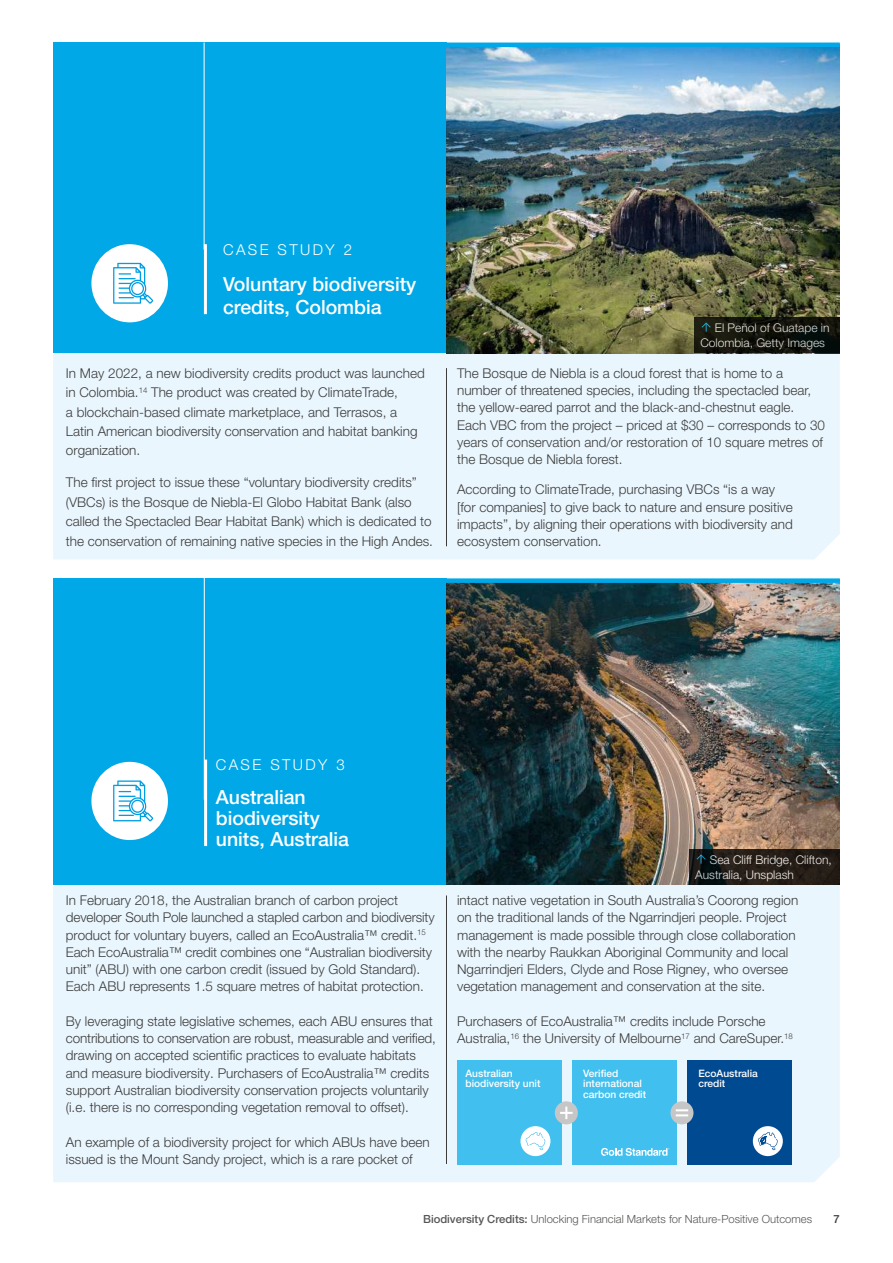
<style>
.page{position:relative;width:893px;height:1263px;background:#fff}
.page>*{position:absolute;margin:0;border:0;box-sizing:border-box;transform-origin:0 0}
.t1{font:500 19.5px/21px "Helvetica Neue LT Pro";color:#fff}
.t2{font:300 15px "Helvetica Neue LT Pro";letter-spacing:.16em;color:#fff}
.t3{font:300 13.5px/17.2px "Helvetica Neue LT Pro";color:#3c3c3b}
.t4{font:300 12px/15px "Helvetica Neue LT Pro";color:#fff}
.t5{font:300 11.25px "Helvetica Neue LT Pro";color:#575756}
.t6{font:500 11.25px "Helvetica Neue LT Pro";color:#3c3c3b}
.t7{font:500 10.2px/10.1px "Helvetica Neue LT Pro";color:#fff}
.s1{font-weight:500}
</style>
<div class="page">
<div style="left:53px;top:353px;width:787px;height:206px;background:#eaf6fe"></div>
<hr style="left:446px;top:368px;width:1px;height:178px;background:#3c3c3b">
<div style="left:53px;top:885px;width:787px;height:297px;background:#eaf6fe"></div>
<hr style="left:446px;top:895px;width:1px;height:269px;background:#3c3c3b">
<div style="left:53px;top:43px;width:393px;height:310px;background:#00a8e7"></div>
<div style="left:53px;top:578px;width:393px;height:307px;background:#00a8e7"></div>
<img style="left:446px;top:47px;width:394px;height:306px">
<img style="left:446px;top:583px;width:394px;height:302px">
<hr style="left:53px;top:43px;width:787px;height:4px;background:#00a8e7">
<div style="left:53px;top:578px;width:787px;height:5px;background:#00a8e7"></div>
<hr style="left:204px;top:43px;width:1px;height:207px;background:#fff">
<hr style="left:204px;top:244px;width:3px;height:70px;background:#fff">
<div style="left:91px;top:244px;width:77px;height:78px;background:#fff;border-radius:50%"></div>
<svg style="left:113px;top:263px;width:40px;height:41px"></svg>
<div style="left:91px;top:762px;width:77px;height:78px;background:#fff;border-radius:50%"></div>
<svg style="left:113px;top:780px;width:40px;height:41px"></svg>
<div style="left:457px;top:1061px;width:334px;height:104px;background:#eaf6fe"></div>
<div style="left:457px;top:1061px;width:104px;height:104px;background:#41c0f0"></div>
<div style="left:572px;top:1061px;width:104px;height:104px;background:#41c0f0"></div>
<div style="left:687px;top:1061px;width:104px;height:104px;background:#004a92"></div>
<div style="left:520px;top:1126px;width:30px;height:30px;background:#fff;border-radius:50%"></div>
<div style="left:753px;top:1126px;width:30px;height:30px;background:#fff;border-radius:50%"></div>
<div style="left:555px;top:1101px;width:23px;height:23px;background:#c6c6c6;border-radius:50%"></div>
<svg style="left:560px;top:1106px;width:13px;height:13px"></svg>
<div style="left:670px;top:1101px;width:23px;height:23px;background:#c6c6c6;border-radius:50%"></div>
<svg style="left:676px;top:1109px;width:12px;height:7px"></svg>
<svg style="left:525px;top:1132px;width:20px;height:18px"></svg>
<svg style="left:758px;top:1132px;width:20px;height:18px"></svg>
<svg style="left:601px;top:1148px;width:68px;height:8px"></svg>
<hr style="left:204px;top:759px;width:3px;height:87px;background:#fff">
<hr style="left:204px;top:571px;width:1px;height:229px;background:#fff">
<svg style="left:694px;top:317px;width:146px;height:36px;background:#11120b"></svg>
<svg style="left:700px;top:322px;width:11px;height:11px"></svg>
<svg style="left:701px;top:323px;width:10px;height:9px"></svg>
<svg style="left:689px;top:849px;width:151px;height:36px;background:#201b16"></svg>
<svg style="left:695px;top:853px;width:11px;height:12px"></svg>
<svg style="left:696px;top:854px;width:10px;height:10px"></svg>
<p class="t2" style="left:223px;top:240px;width:130px">CASE STUDY 2</p>
<h1 class="t1" style="left:223px;top:272px;width:195px;line-height:23.2px">Voluntary biodiversity credits, Colombia</h1>
<p class="t3" style="left:66px;top:363px;width:360px;line-height:19.4px">In May 2022, a new biodiversity credits product was launched in Colombia.<sup>14</sup> The product was created by ClimateTrade,<br>a blockchain-based climate marketplace, and Terrasos, a Latin American biodiversity conservation and habitat banking organization.</p>
<p class="t3" style="left:66px;top:473px;width:369px;line-height:19.4px">The first project to issue these “voluntary biodiversity credits” (VBCs) is the Bosque de Niebla-El Globo Habitat Bank (also called the Spectacled Bear Habitat Bank) which is dedicated to the conservation of remaining native species in the High Andes.</p>
<p class="t4" style="left:700px;top:320px;width:131px;text-indent:15px">El Peñol of Guatape in<br>Colombia, Getty Images</p>
<p class="t3" style="left:457px;top:364px;width:369px">The Bosque de Niebla is a cloud forest that is home to a number of threatened species, including the spectacled bear, the yellow-eared parrot and the black-and-chestnut eagle.<br>Each VBC from the project – priced at $30 – corresponds to 30 years of conservation and/or restoration of 10 square metres of the Bosque de Niebla forest.</p>
<p class="t3" style="left:457px;top:481px;width:337px">According to ClimateTrade, purchasing VBCs “is a way [for companies] to give back to nature and ensure positive impacts”, by aligning their operations with biodiversity and ecosystem conservation.</p>
<p class="t2" style="left:216px;top:756px;width:130px">CASE STUDY 3</p>
<h1 class="t1" style="left:216px;top:786px;width:135px">Australian biodiversity units, Australia</h1>
<p class="t3" style="left:66px;top:891px;width:370px">In February 2018, the Australian branch of carbon project developer South Pole launched a stapled carbon and biodiversity product for voluntary buyers, called an EcoAustralia™ credit.<sup>15<br></sup>Each EcoAustralia™ credit combines one “Australian biodiversity unit” (ABU) with one carbon credit (issued by Gold Standard).<br>Each ABU represents 1.5 square metres of habitat protection.</p>
<p class="t3" style="left:66px;top:1012px;width:371px">By leveraging state legislative schemes, each ABU ensures that contributions to conservation are robust, measurable and verified, drawing on accepted scientific practices to evaluate habitats and measure biodiversity. Purchasers of EcoAustralia™ credits support Australian biodiversity conservation projects voluntarily (i.e. there is no corresponding vegetation removal to offset).</p>
<p class="t3" style="left:66px;top:1133px;width:365px">An example of a biodiversity project for which ABUs have been issued is the Mount Sandy project, which is a rare pocket of</p>
<p class="t4" style="left:695px;top:851px;width:138px;text-indent:15px">Sea Cliff Bridge, Clifton,<br>Australia, Unsplash</p>
<p class="t3" style="left:457px;top:891px;width:343px">intact native vegetation in South Australia’s Coorong region on the traditional lands of the Ngarrindjeri people. Project management is made possible through close collaboration with the nearby Raukkan Aboriginal Community and local Ngarrindjeri Elders, Clyde and Rose Rigney, who oversee vegetation management and conservation at the site.</p>
<p class="t3" style="left:457px;top:1012px;width:337px">Purchasers of EcoAustralia™ credits include Porsche<br>Australia,<sup>16</sup> the University of Melbourne<sup>17</sup> and CareSuper.<sup>18</sup></p>
<p class="t7" style="left:465px;top:1068px;width:77px">Australian biodiversity unit</p>
<p class="t7" style="left:583px;top:1068px;width:64px">Verified international carbon credit</p>
<p class="t7" style="left:698px;top:1068px;width:61px">EcoAustralia credit</p>
<p class="t5" style="left:423px;top:1212px;width:391px"><span class="s1">Biodiversity Credits:</span> Unlocking Financial Markets for Nature-Positive Outcomes</p>
<p class="t6" style="left:834px;top:1212px;width:8px">7</p>
</div>
